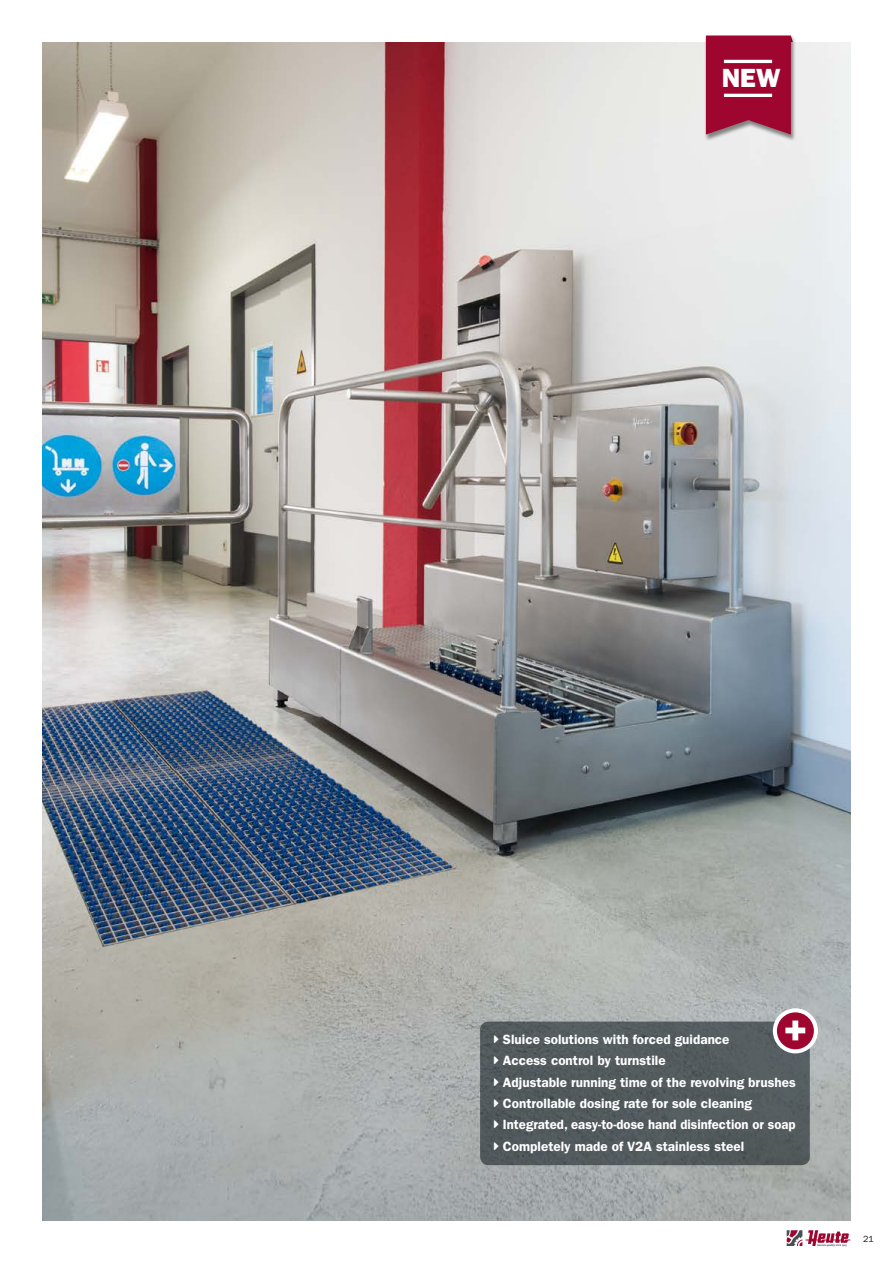
<style>
.page{position:relative;width:893px;height:1263px;background:#fff}
.page>*{position:absolute;margin:0;border:0;box-sizing:border-box;transform-origin:0 0}
.t1{font:26.4px "ITC Franklin Gothic Std Hvy";color:#fff}
.t2{font:600 13.5px/21.5px "ITC Franklin Gothic Std";color:#fff}
.t3{font:9px "ITC Franklin Gothic Std";color:#1a1817}
</style>
<div class="page">
<img style="left:43px;top:43px;width:807px;height:1177px">
<svg style="left:787px;top:1230px;width:63px;height:16px"></svg>
<div style="left:704px;top:36px;width:93px;height:105px;background:#1a1817;opacity:.5"></div>
<svg style="left:706px;top:36px;width:87px;height:99px;background:#a0183d"></svg>
<div style="left:480px;top:1021px;width:330px;height:144px;background:#535b5e;border-radius:9px"></div>
<svg style="left:775px;top:1010px;width:41px;height:41px"></svg>
<div style="left:773px;top:1008px;width:45px;height:45px;border:4px solid #fff;border-radius:50%"></div>
<svg style="left:785px;top:1020px;width:20px;height:20px"></svg>
<hr style="left:724px;top:60px;width:48px;height:3px;background:#fff">
<hr style="left:724px;top:94px;width:48px;height:3px;background:#fff">
<h1 class="t1" style="left:722px;top:62px;width:60px">NEW</h1>
<p class="t2" style="left:503px;top:1028px;width:294px">Sluice solutions with forced guidance<br>Access control by turnstile<br>Adjustable running time of the revolving brushes Controllable dosing rate for sole cleaning Integrated, easy-to-dose hand disinfection or soap Completely made of V2A stainless steel</p>
<p class="t3" style="left:863px;top:1233px;width:12px">21</p>
</div>
